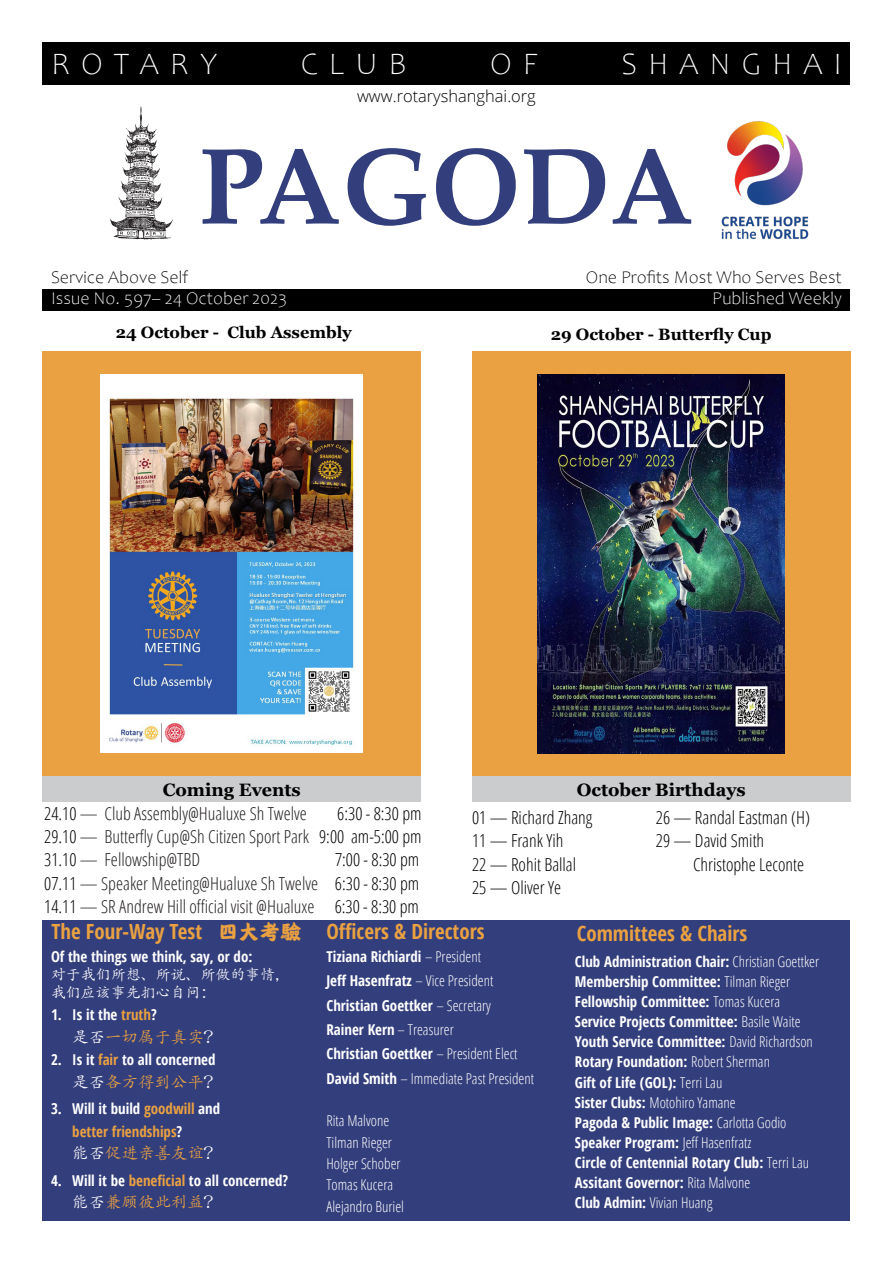
<style>
.page{position:relative;width:893px;height:1263px;background:#fff}
.page>*{position:absolute;margin:0;border:0;box-sizing:border-box;transform-origin:0 0}
.t1{font:700 107.55px "Palatino Linotype";color:#333e7c}
.t2{font:300 31.35px "Candara";letter-spacing:.35em;color:#fff}
.t3{font:700 20.85px "Open Sans Condensed";color:#eaa141}
.event_indented_tabbe{font:300 18px "Open Sans Condensed";color:#231f20}
.event_indented_tabbe-2{font:300 18px "Open Sans Condensed";color:#000}
.candara_black_12{font:300 18px "Candara";color:#000}
.t4{font:300 18px "Candara";color:#fff}
.Georgia_black_12{font:700 18px "Georgia";color:#000}
.Georgia_black_12-2{font:700 16.5px "Georgia";color:#000}
.t5{font:16.5px "Adobe Kaiti Std";color:#eaa141}
.open_black_12{font:300 16.5px "Open Sans";color:#000}
.off__dir__com_Strong{font:700 15px/18px "Open Sans Condensed";color:#fff}
.off__dir__com_Strong-2{font:300 15px "Open Sans Condensed";color:#fff}
.t6{font:700 15px/22.4px "Open Sans Condensed";color:#eaa141}
.s1{color:#000}
.s2{font-family:"HY Tang Mei Ren F";font-weight:400}
.s3{font-weight:300}
.s4{font-weight:700}
.s5{font-family:"Adobe Kaiti Std";font-weight:400}
.s6{color:#eaa141}
.s7{color:#fff}
</style>
<div class="page">
<svg style="left:110px;top:106px;width:63px;height:133px"></svg>
<img style="left:721px;top:121px;width:88px;height:119px">
<div style="left:43px;top:920px;width:807px;height:300px;background:#333e7c"></div>
<div style="left:43px;top:351px;width:378px;height:425px;background:#eaa141"></div>
<div style="left:43px;top:776px;width:378px;height:26px;background:#cbccce"></div>
<div style="left:472px;top:776px;width:378px;height:26px;background:#cbccce"></div>
<div style="left:472px;top:351px;width:378px;height:425px;background:#eaa141"></div>
<div style="left:43px;top:43px;width:807px;height:42px;background:#000"></div>
<div style="left:43px;top:289px;width:807px;height:21px;background:#000"></div>
<img style="left:101px;top:375px;width:261px;height:378px">
<img style="left:537px;top:375px;width:248px;height:378px">
<p class="t2" style="left:51px;top:46px;width:168px">ROTARY</p>
<p class="t2" style="left:301px;top:46px;width:107px">CLUB</p>
<p class="t2" style="left:490px;top:46px;width:49px">O F</p>
<p class="t2" style="left:621px;top:46px;width:222px">SHANGHAI</p>
<p class="open_black_12" style="left:357px;top:85px;width:180px">www.rotaryshanghai.org</p>
<p class="t1" style="left:199px;top:111px;width:496px">PAGODA</p>
<p class="candara_black_12" style="left:51px;top:268px;width:139px">Service Above Self</p>
<p class="candara_black_12" style="left:586px;top:268px;width:257px">One Profits Most Who Serves Best</p>
<p class="t4" style="left:51px;top:288px;width:238px">Issue No. 597– 24 October 2023</p>
<p class="t4" style="left:712px;top:289px;width:131px">Published Weekly</p>
<p class="Georgia_black_12-2" style="left:116px;top:322px;width:237px">24 October - Club Assembly</p>
<p class="Georgia_black_12-2" style="left:551px;top:323px;width:222px">29 October - Butterfly Cup</p>
<p class="Georgia_black_12" style="left:163px;top:778px;width:140px">Coming Events</p>
<p class="Georgia_black_12" style="left:577px;top:778px;width:170px">October Birthdays</p>
<p class="event_indented_tabbe-2" style="left:472px;top:805px;width:122px">01 — Richard Zhang</p>
<p class="event_indented_tabbe-2" style="left:472px;top:828px;width:93px">11 — Frank Yih</p>
<p class="event_indented_tabbe-2" style="left:472px;top:852px;width:106px">22 — Rohit Ballal</p>
<p class="event_indented_tabbe-2" style="left:472px;top:875px;width:91px">25 — Oliver Ye</p>
<p class="event_indented_tabbe" style="left:44px;top:801px;width:264px"><span class="s1">24.10</span> — Club Assembly@Hualuxe Sh Twelve</p>
<p class="event_indented_tabbe-2" style="left:337px;top:801px;width:86px">6:30 - 8:30 pm</p>
<p class="event_indented_tabbe" style="left:44px;top:824px;width:379px"><span class="s1">29.10</span> — Butterfly Cup@Sh Citizen Sport Park <span class="s1">9:00 am-5:00 pm</span></p>
<p class="event_indented_tabbe" style="left:44px;top:848px;width:158px"><span class="s1">31.10</span> — Fellowship@TBD</p>
<p class="event_indented_tabbe-2" style="left:335px;top:848px;width:86px">7:00 - 8:30 pm</p>
<p class="event_indented_tabbe" style="left:44px;top:871px;width:377px"><span class="s1">07.11</span> — Speaker Meeting@Hualuxe Sh Twelve <span class="s1">6:30 - 8:30 pm</span></p>
<p class="event_indented_tabbe" style="left:44px;top:895px;width:376px"><span class="s1">14.11</span> — SR Andrew Hill official visit @Hualuxe <span class="s1">6:30 - 8:30 pm</span></p>
<p class="event_indented_tabbe-2" style="left:656px;top:805px;width:156px">26 — Randal Eastman (H)</p>
<p class="event_indented_tabbe-2" style="left:656px;top:828px;width:110px">29 — David Smith</p>
<p class="event_indented_tabbe-2" style="left:693px;top:852px;width:113px">Christophe Leconte</p>
<p class="t3" style="left:52px;top:917px;width:251px">The Four-Way Test <span class="s2">四大考验</span></p>
<p class="t3" style="left:326px;top:917px;width:160px">Officers &amp; Directors</p>
<p class="t3" style="left:577px;top:919px;width:172px">Committees &amp; Chairs</p>
<p class="off__dir__com_Strong" style="left:326px;top:947px;width:156px">Tiziana Richiardi <span class="s3">– President</span></p>
<p class="off__dir__com_Strong" style="left:326px;top:971px;width:169px">Jeff Hasenfratz <span class="s3">– Vice President</span></p>
<p class="off__dir__com_Strong" style="left:326px;top:996px;width:166px">Christian Goettker <span class="s3">– Secretary</span></p>
<p class="off__dir__com_Strong" style="left:326px;top:1020px;width:129px">Rainer Kern <span class="s3">– Treasurer</span></p>
<p class="off__dir__com_Strong" style="left:326px;top:1044px;width:193px">Christian Goettker <span class="s3">– President Elect</span></p>
<p class="off__dir__com_Strong-2" style="left:326px;top:1068px;width:209px"><span class="s4">David Smith</span> – Immediate Past President</p>
<p class="off__dir__com_Strong-2" style="left:326px;top:1111px;width:64px">Rita Malvone</p>
<p class="off__dir__com_Strong-2" style="left:326px;top:1132px;width:67px">Tilman Rieger</p>
<p class="off__dir__com_Strong-2" style="left:326px;top:1153px;width:76px">Holger Schober</p>
<p class="off__dir__com_Strong-2" style="left:326px;top:1174px;width:68px">Tomas Kucera</p>
<p class="off__dir__com_Strong-2" style="left:326px;top:1196px;width:79px">Alejandro Buriel</p>
<p class="off__dir__com_Strong" style="left:51px;top:947px;width:241px">Of the things we think, say, or do:<br><span class="s5">对于我们所想、所说、所做的事情，我们应该事先扪心自问：</span></p>
<p class="off__dir__com_Strong" style="left:51px;top:1005px;width:107px">1. Is it the <span class="s6">truth</span>?</p>
<p class="t5" style="left:72px;top:1026px;width:149px"><span class="s7">是否</span>一切属于真实<span class="s7">？</span></p>
<p class="off__dir__com_Strong" style="left:51px;top:1050px;width:166px">2. Is it <span class="s6">fair</span> to all concerned</p>
<p class="t5" style="left:72px;top:1071px;width:149px"><span class="s7">是否</span>各方得到公平<span class="s7">？</span></p>
<p class="t6" style="left:72px;top:1097px;width:149px;text-indent:-21px"><span class="s7">3. Will it build</span> goodwill <span class="s7">and </span>better friendships<span class="s7">?</span></p>
<p class="t5" style="left:72px;top:1143px;width:149px"><span class="s7">能否</span>促进亲善友谊<span class="s7">？</span></p>
<p class="off__dir__com_Strong" style="left:51px;top:1171px;width:239px">4. Will it be <span class="s6">beneficial</span> to all concerned?</p>
<p class="t5" style="left:72px;top:1192px;width:149px"><span class="s7">能否</span>兼顾彼此利益<span class="s7">？</span></p>
<p class="off__dir__com_Strong" style="left:575px;top:952px;width:246px">Club Administration Chair: <span class="s3">Christian Goettker</span></p>
<p class="off__dir__com_Strong" style="left:575px;top:972px;width:217px">Membership Committee: <span class="s3">Tilman Rieger</span></p>
<p class="off__dir__com_Strong" style="left:575px;top:992px;width:207px">Fellowship Committee: <span class="s3">Tomas Kucera</span></p>
<p class="off__dir__com_Strong" style="left:575px;top:1012px;width:227px">Service Projects Committee: <span class="s3">Basile Waite</span></p>
<p class="off__dir__com_Strong" style="left:575px;top:1033px;width:240px">Youth Service Committee: <span class="s3">David Richardson</span></p>
<p class="off__dir__com_Strong" style="left:575px;top:1053px;width:197px">Rotary Foundation: <span class="s3">Robert Sherman</span></p>
<p class="off__dir__com_Strong" style="left:575px;top:1073px;width:149px">Gift of Life (GOL): <span class="s3">Terri Lau</span></p>
<p class="off__dir__com_Strong-2" style="left:575px;top:1092px;width:162px"><span class="s4">Sister Clubs:</span> Motohiro Yamane</p>
<p class="off__dir__com_Strong" style="left:575px;top:1113px;width:213px">Pagoda &amp; Public Image: <span class="s3">Carlotta Godio</span></p>
<p class="off__dir__com_Strong" style="left:575px;top:1133px;width:178px">Speaker Program: <span class="s3">Jeff Hasenfratz</span></p>
<p class="off__dir__com_Strong" style="left:575px;top:1153px;width:236px">Circle of Centennial Rotary Club: <span class="s3">Terri Lau</span></p>
<p class="off__dir__com_Strong" style="left:575px;top:1173px;width:177px">Assitant Governor: <span class="s3">Rita Malvone</span></p>
<p class="off__dir__com_Strong-2" style="left:575px;top:1192px;width:139px"><span class="s4">Club Admin:</span> Vivian Huang</p>
</div>
